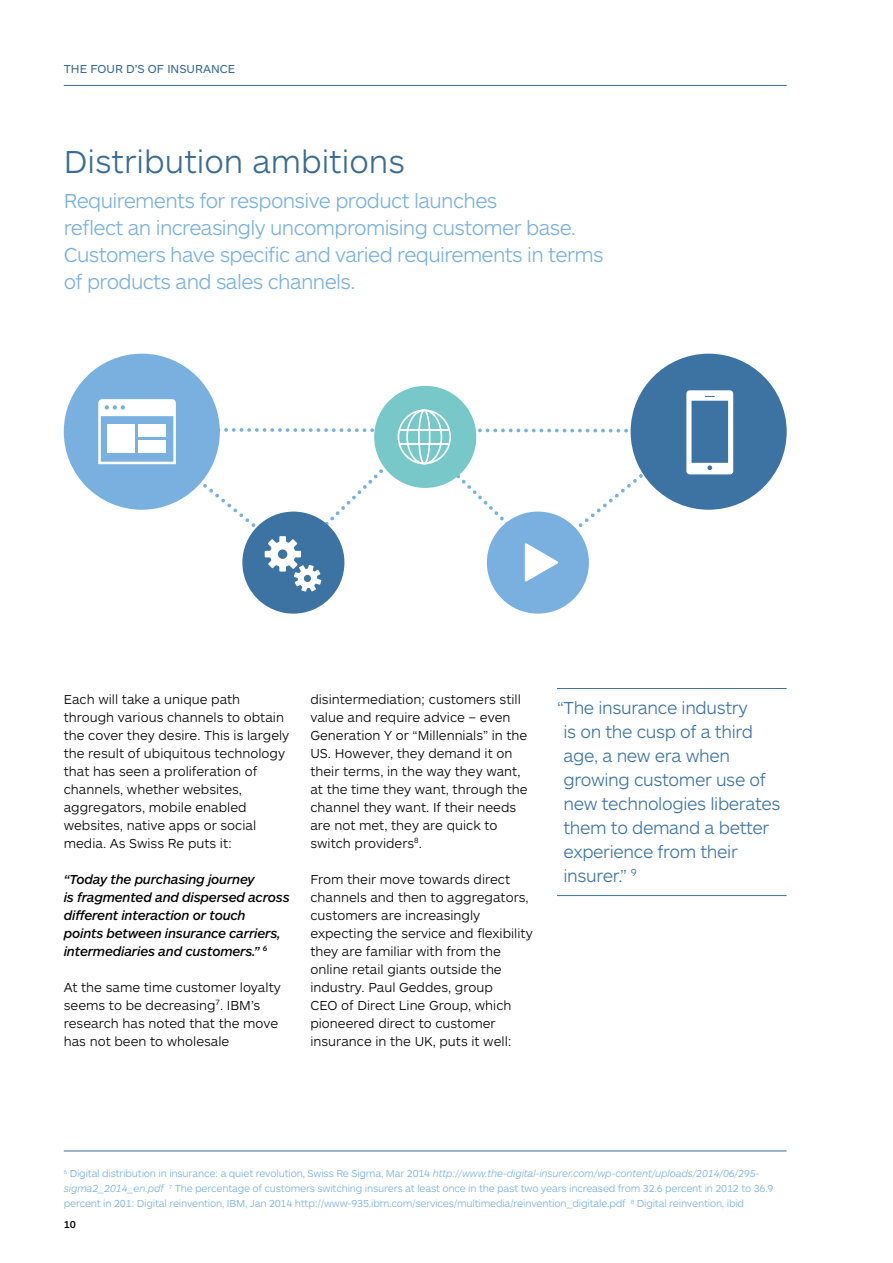
<style>
.page{position:relative;width:893px;height:1263px;background:#fff}
.page>*{position:absolute;margin:0;border:0;box-sizing:border-box;transform-origin:0 0}
.t1{font:300 33px "ARS Maquette Pro";color:#3a6b96}
.t2{font:300 21px/27px "ARS Maquette Pro";letter-spacing:-.03em;color:#7ab0e0}
.t3{font:300 18px/24px "ARS Maquette Pro";letter-spacing:-.02em;color:#3d73a2}
.t4{font:300 13.5px/18px "ARS Maquette Pro";color:#000}
.t5{font:italic 500 13.5px/18px "ARS Maquette Pro";letter-spacing:-.02em;color:#000}
.t6{font:12px "ARS Maquette Pro";color:#3a6b96}
.t7{font:300 10.5px/15px "ARS Maquette Pro";letter-spacing:-.02em;color:#7ab0e0}
.t8{font:500 10.5px "ARS Maquette Pro";color:#000}
.s1{font-style:italic}
</style>
<div class="page">
<hr style="left:64px;top:1150px;width:723px;height:1px;background:#3a6b96">
<hr style="left:557px;top:688px;width:230px;height:1px;background:#3d73a2">
<hr style="left:557px;top:895px;width:230px;height:1px;background:#3d73a2">
<div style="left:64px;top:354px;width:156px;height:156px;background:#7ab0e0;border-radius:50%"></div>
<div style="left:487px;top:512px;width:102px;height:102px;background:#7ab0e0;border-radius:50%"></div>
<div style="left:242px;top:512px;width:102px;height:102px;background:#3d73a2;border-radius:50%"></div>
<div style="left:631px;top:354px;width:156px;height:156px;background:#3d73a2;border-radius:50%"></div>
<svg style="left:98px;top:390px;width:635px;height:202px"></svg>
<hr style="left:64px;top:85px;width:723px;height:1px;background:#3a6b96">
<p class="t6" style="left:64px;top:61px;width:173px">THE FOUR D’S OF INSURANCE</p>
<h1 class="t1" style="left:64px;top:140px;width:343px">Distribution ambitions</h1>
<h2 class="t2" style="left:64px;top:186px;width:541px">Requirements for responsive product launches<br>reflect an increasingly uncompromising customer base.<br>Customers have specific and varied requirements in terms of products and sales channels.</h2>
<p class="t4" style="left:64px;top:689px;width:227px">Each will take a unique path through various channels to obtain the cover they desire. This is largely the result of ubiquitous technology that has seen a proliferation of channels, whether websites, aggregators, mobile enabled websites, native apps or social media. As Swiss Re puts it:</p>
<p class="t5" style="left:64px;top:869px;width:228px">“Today the purchasing journey<br>is fragmented and dispersed across different interaction or touch<br>points between insurance carriers, intermediaries and customers.” <sup>6</sup></p>
<p class="t4" style="left:64px;top:977px;width:219px">At the same time customer loyalty seems to be decreasing<sup>7</sup>. IBM’s research has noted that the move has not been to wholesale</p>
<p class="t4" style="left:310px;top:689px;width:219px">disintermediation; customers still value and require advice – even<br>Generation Y or “Millennials” in the<br>US. However, they demand it on their terms, in the way they want, at the time they want, through the channel they want. If their needs are not met, they are quick to switch providers<sup>8</sup>.</p>
<p class="t4" style="left:310px;top:869px;width:224px">From their move towards direct channels and then to aggregators, customers are increasingly expecting the service and flexibility they are familiar with from the online retail giants outside the industry. Paul Geddes, group<br>CEO of Direct Line Group, which pioneered direct to customer insurance in the UK, puts it well:</p>
<h3 class="t3" style="left:563px;top:695px;width:219px;text-indent:-6px">“The insurance industry<br>is on the cusp of a third age, a new era when growing customer use of new technologies liberates them to demand a better experience from their insurer.” <sup>9</sup></h3>
<p class="t7" style="left:64px;top:1165px;width:711px"><sup>6</sup> Digital distribution in insurance: a quiet revolution, Swiss Re Sigma, Mar 2014 <span class="s1">http://www.the-digital-insurer.com/wp-content/uploads/2014/06/295- sigma2_2014_en.pdf</span> <sup>7</sup> The percentage of customers switching insurers at least once in the past two years increased from 32.6 percent in 2012 to 36.9 percent in 201: Digital reinvention, IBM, Jan 2014 http://www-935.ibm.com/services/multimedia/reinvention_digitale.pdf <sup>8</sup> Digital reinvention, ibid</p>
<p class="t8" style="left:64px;top:1217px;width:14px">10</p>
</div>
